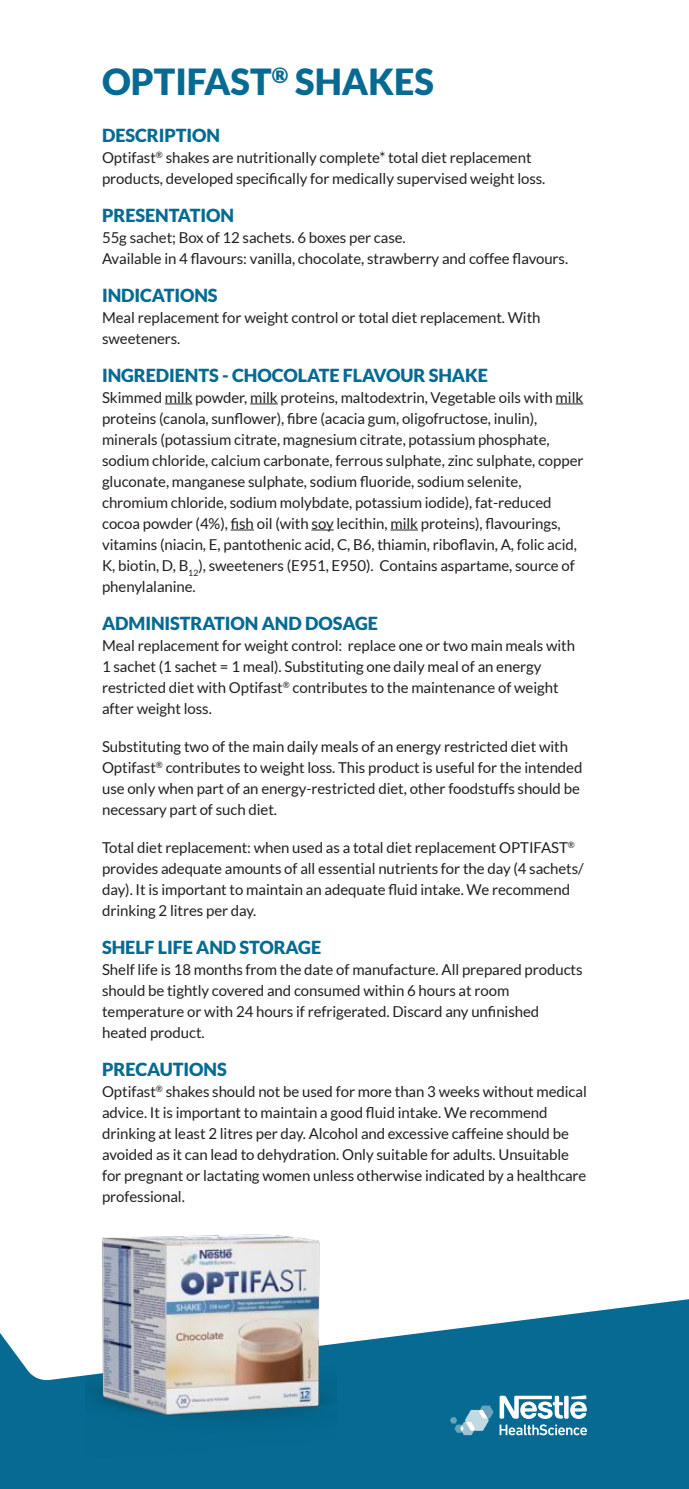
<style>
.page{position:relative;width:689px;height:1489px;background:#fff}
.page>*{position:absolute;margin:0;border:0;box-sizing:border-box;transform-origin:0 0}
.t1{font:900 36px "Lato";color:#066a92}
.t2{font:900 18px "Lato";letter-spacing:-.005em;color:#066a92}
.t3{font:15px/21px "Lato";letter-spacing:-.005em;color:#231f20}
</style>
<div class="page">
<svg style="left:0;top:1299px;width:689px;height:189px"></svg>
<svg style="left:165px;top:403px;width:27px;height:1px"></svg>
<svg style="left:250px;top:403px;width:28px;height:1px"></svg>
<svg style="left:556px;top:403px;width:27px;height:1px"></svg>
<svg style="left:231px;top:529px;width:23px;height:1px"></svg>
<svg style="left:311px;top:529px;width:23px;height:1px"></svg>
<svg style="left:390px;top:529px;width:28px;height:1px"></svg>
<svg style="left:499px;top:1424px;width:88px;height:11px"></svg>
<svg style="left:499px;top:1395px;width:88px;height:23px"></svg>
<svg style="left:450px;top:1405px;width:43px;height:29px"></svg>
<img style="left:85px;top:1234px;width:251px;height:254px">
<p class="t1" style="left:102px;top:60px;width:333px">OPTIFAST<sup>®</sup> SHAKES</p>
<p class="t2" style="left:102px;top:125px;width:119px">DESCRIPTION</p>
<p class="t3" style="left:102px;top:147px;width:445px">Optifast<sup>®</sup> shakes are nutritionally complete* total diet replacement products, developed specifically for medically supervised weight loss.</p>
<p class="t2" style="left:102px;top:205px;width:133px">PRESENTATION</p>
<p class="t3" style="left:102px;top:227px;width:468px">55g sachet; Box of 12 sachets. 6 boxes per case.<br>Available in 4 flavours: vanilla, chocolate, strawberry and coffee flavours.</p>
<p class="t2" style="left:102px;top:285px;width:117px">INDICATIONS</p>
<p class="t3" style="left:102px;top:307px;width:440px">Meal replacement for weight control or total diet replacement. With sweeteners.</p>
<p class="t2" style="left:102px;top:365px;width:387px">INGREDIENTS - CHOCOLATE FLAVOUR SHAKE</p>
<p class="t3" style="left:102px;top:387px;width:483px">Skimmed milk powder, milk proteins, maltodextrin, Vegetable oils with milk proteins (canola, sunflower), fibre (acacia gum, oligofructose, inulin), minerals (potassium citrate, magnesium citrate, potassium phosphate, sodium chloride, calcium carbonate, ferrous sulphate, zinc sulphate, copper gluconate, manganese sulphate, sodium fluoride, sodium selenite, chromium chloride, sodium molybdate, potassium iodide), fat-reduced cocoa powder (4%), fish oil (with soy lecithin, milk proteins), flavourings, vitamins (niacin, E, pantothenic acid, C, B6, thiamin, riboflavin, A, folic acid, K, biotin, D, B<sub>12</sub>), sweeteners (E951, E950). Contains aspartame, source of phenylalanine.</p>
<p class="t2" style="left:102px;top:613px;width:277px">ADMINISTRATION AND DOSAGE</p>
<p class="t3" style="left:102px;top:635px;width:474px">Meal replacement for weight control: replace one or two main meals with 1 sachet (1 sachet = 1 meal). Substituting one daily meal of an energy restricted diet with Optifast<sup>®</sup> contributes to the maintenance of weight after weight loss.</p>
<p class="t3" style="left:102px;top:736px;width:482px">Substituting two of the main daily meals of an energy restricted diet with Optifast<sup>®</sup> contributes to weight loss. This product is useful for the intended use only when part of an energy-restricted diet, other foodstuffs should be necessary part of such diet.</p>
<p class="t3" style="left:102px;top:837px;width:483px">Total diet replacement: when used as a total diet replacement OPTIFAST<sup>® </sup>provides adequate amounts of all essential nutrients for the day (4 sachets/ day). It is important to maintain an adequate fluid intake. We recommend drinking 2 litres per day.</p>
<p class="t2" style="left:102px;top:937px;width:221px">SHELF LIFE AND STORAGE</p>
<p class="t3" style="left:102px;top:959px;width:482px">Shelf life is 18 months from the date of manufacture. All prepared products should be tightly covered and consumed within 6 hours at room temperature or with 24 hours if refrigerated. Discard any unfinished heated product.</p>
<p class="t2" style="left:102px;top:1059px;width:126px">PRECAUTIONS</p>
<p class="t3" style="left:102px;top:1081px;width:486px">Optifast<sup>®</sup> shakes should not be used for more than 3 weeks without medical advice. It is important to maintain a good fluid intake. We recommend drinking at least 2 litres per day. Alcohol and excessive caffeine should be avoided as it can lead to dehydration. Only suitable for adults. Unsuitable for pregnant or lactating women unless otherwise indicated by a healthcare professional.</p>
</div>
